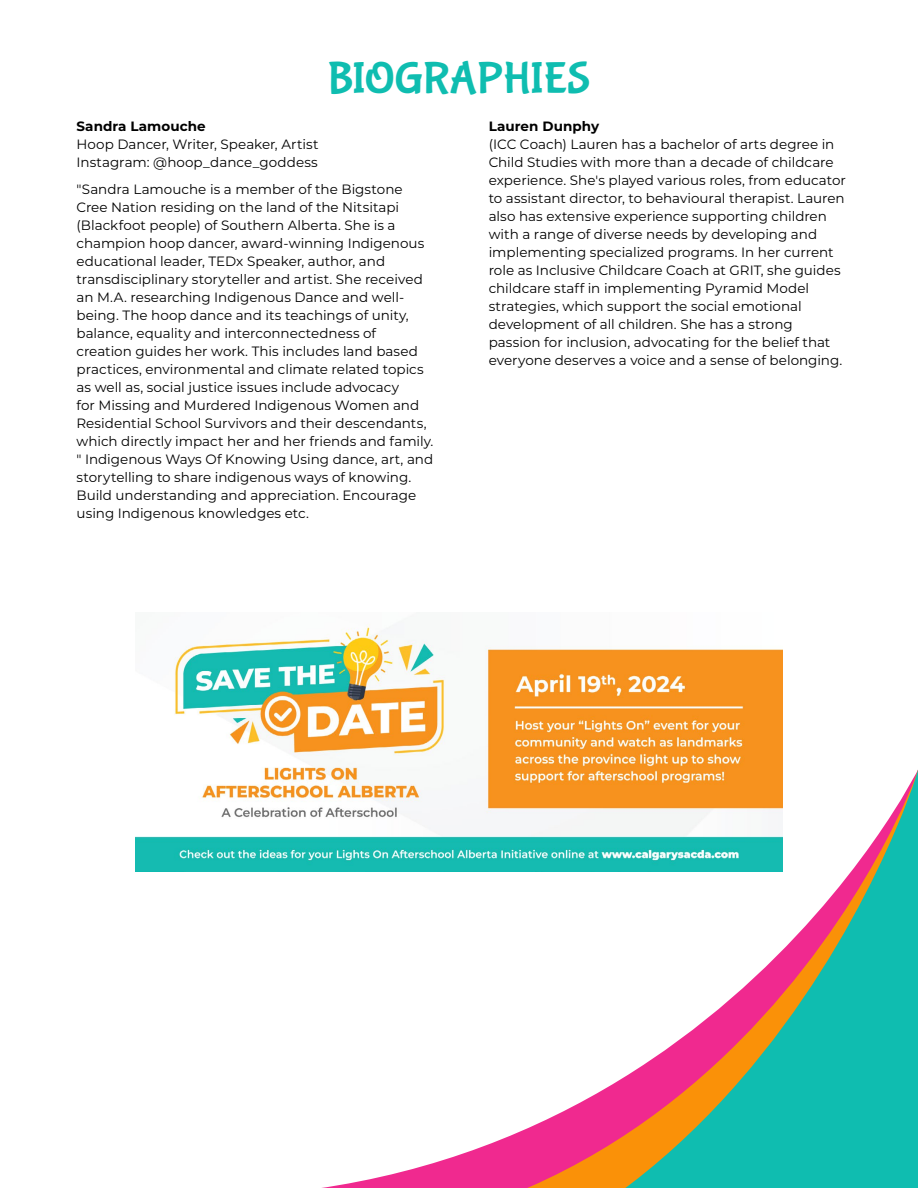
<style>
.page{position:relative;width:918px;height:1188px;background:#fff}
.page>*{position:absolute;margin:0;border:0;box-sizing:border-box;transform-origin:0 0}
.t1{font:45px "Bubblegum Sans";color:#0fbdb0}
.t2{font:13.5px/18px "Montserrat";color:#000}
.t3{font:700 13.5px "Montserrat";letter-spacing:.005em;color:#000}
</style>
<div class="page">
<svg style="left:321px;top:770px;width:597px;height:418px"></svg>
<div style="left:135px;top:612px;width:648px;height:266px;background:linear-gradient(to right,#fff,#fff)"></div>
<img style="left:135px;top:612px;width:648px;height:259px">
<h1 class="t1" style="left:328px;top:54px;width:264px">BIOGRAPHIES</h1>
<p class="t3" style="left:76px;top:116px;width:131px">Sandra Lamouche</p>
<p class="t2" style="left:76px;top:135px;width:244px">Hoop Dancer, Writer, Speaker, Artist<br>Instagram: @hoop_dance_goddess</p>
<p class="t2" style="left:76px;top:180px;width:359px">"Sandra Lamouche is a member of the Bigstone Cree Nation residing on the land of the Nitsitapi (Blackfoot people) of Southern Alberta. She is a champion hoop dancer, award-winning Indigenous educational leader, TEDx Speaker, author, and transdisciplinary storyteller and artist. She received an M.A. researching Indigenous Dance and well&shy;being. The hoop dance and its teachings of unity, balance, equality and interconnectedness of creation guides her work. This includes land based practices, environmental and climate related topics as well as, social justice issues include advocacy<br>for Missing and Murdered Indigenous Women and Residential School Survivors and their descendants, which directly impact her and her friends and family. " Indigenous Ways Of Knowing Using dance, art, and storytelling to share indigenous ways of knowing.<br>Build understanding and appreciation. Encourage using Indigenous knowledges etc.</p>
<p class="t3" style="left:489px;top:116px;width:112px">Lauren Dunphy</p>
<p class="t2" style="left:489px;top:135px;width:359px">(ICC Coach) Lauren has a bachelor of arts degree in Child Studies with more than a decade of childcare experience. She's played various roles, from educator to assistant director, to behavioural therapist. Lauren also has extensive experience supporting children with a range of diverse needs by developing and implementing specialized programs. In her current role as Inclusive Childcare Coach at GRIT, she guides childcare staff in implementing Pyramid Model strategies, which support the social emotional development of all children. She has a strong passion for inclusion, advocating for the belief that everyone deserves a voice and a sense of belonging.</p>
</div>
